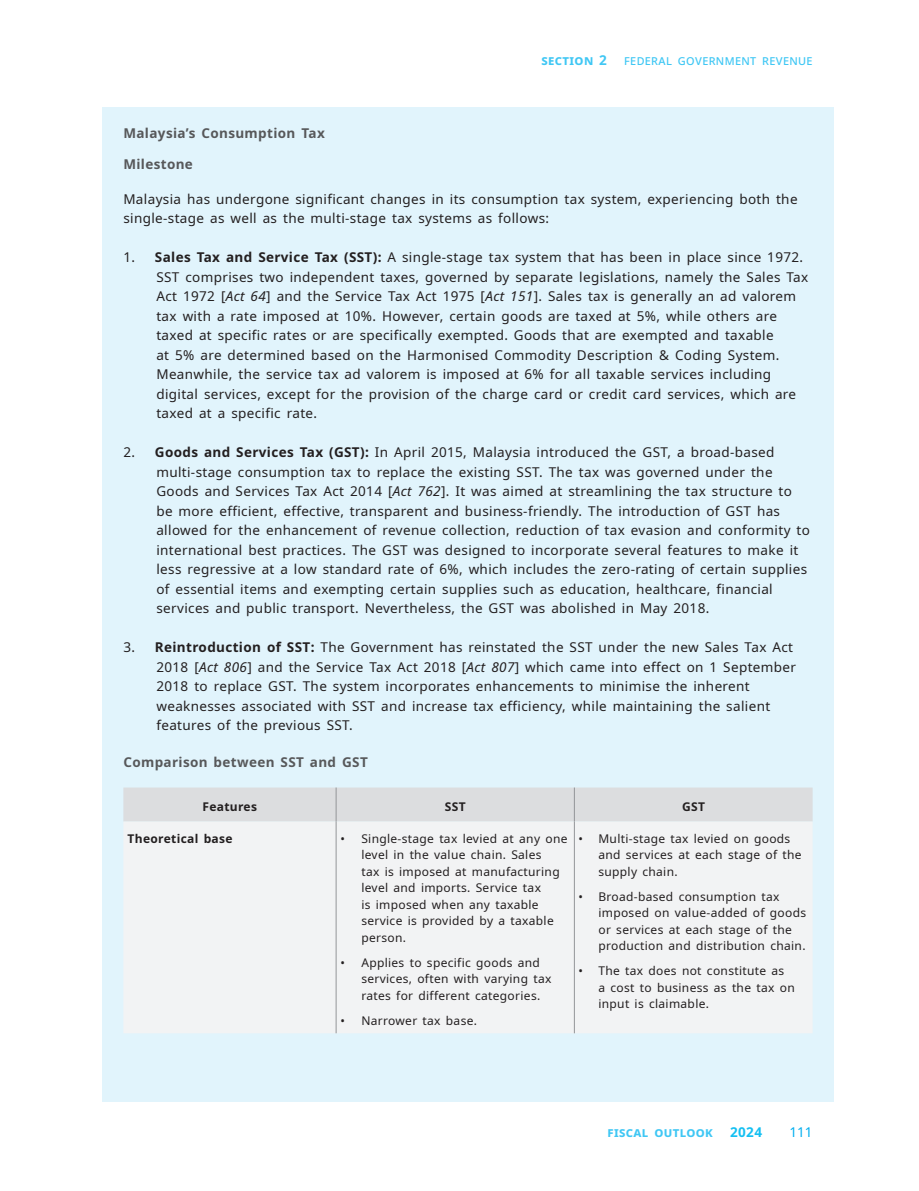
<style>
.page{position:relative;width:919px;height:1191px;background:#fff}
.page>*{position:absolute;margin:0;border:0;box-sizing:border-box;transform-origin:0 0}
.List_Paragraph{font:13.5px/19.5px "Noto Sans";letter-spacing:.025em;color:#231f20}
.t1{font:700 13.5px "Noto Sans";letter-spacing:.025em;color:#57585a}
.t2{font:13.5px "Noto Sans";letter-spacing:.025em;color:#40c7f4}
.t3{font:700 13.5px "Noto Sans";letter-spacing:.025em;color:#40c7f4}
.t4{font:700 13.5px "Noto Sans";color:#15c0f2}
.t5{font:13.5px "Noto Sans";color:#00aeef}
.List_Paragraph-2{font:12px/16.5px "Noto Sans";letter-spacing:.025em;color:#231f20}
.t6{font:700 12px "Noto Sans";letter-spacing:.025em;color:#231f20}
.s1{font-weight:700}
.s2{font-style:italic}
</style>
<div class="page">
<div style="left:102px;top:107px;width:731px;height:994px;background:#e1f4fc"></div>
<div style="left:123px;top:787px;width:689px;height:34px;background:#dcdddf"></div>
<div style="left:123px;top:821px;width:689px;height:212px;background:#f2f3f4"></div>
<hr style="left:336px;top:821px;width:1px;height:212px;background:#939598">
<hr style="left:574px;top:821px;width:1px;height:212px;background:#939598">
<hr style="left:336px;top:787px;width:1px;height:34px;background:#939598">
<hr style="left:574px;top:787px;width:1px;height:34px;background:#939598">
<p class="t3" style="left:541px;top:51px;width:67px">section 2</p>
<p class="t2" style="left:624px;top:51px;width:190px">federal government revenue</p>
<p class="t1" style="left:123px;top:123px;width:203px">Malaysia’s Consumption Tax</p>
<p class="t1" style="left:123px;top:155px;width:71px">Milestone</p>
<p class="List_Paragraph" style="left:123px;top:189px;width:675px">Malaysia has undergone significant changes in its consumption tax system, experiencing both the single-stage as well as the multi-stage tax systems as follows:</p>
<p class="List_Paragraph" style="left:156px;top:248px;width:653px;text-indent:-33px">1. <span class="s1">Sales Tax and Service Tax (SST):</span> A single-stage tax system that has been in place since 1972.<br>SST comprises two independent taxes, governed by separate legislations, namely the Sales Tax Act 1972 [<span class="s2">Act 64</span>] and the Service Tax Act 1975 [<span class="s2">Act 151</span>]. Sales tax is generally an ad valorem tax with a rate imposed at 10%. However, certain goods are taxed at 5%, while others are taxed at specific rates or are specifically exempted. Goods that are exempted and taxable<br>at 5% are determined based on the Harmonised Commodity Description &amp; Coding System.<br>Meanwhile, the service tax ad valorem is imposed at 6% for all taxable services including digital services, except for the provision of the charge card or credit card services, which are taxed at a specific rate.</p>
<p class="List_Paragraph" style="left:156px;top:443px;width:655px;text-indent:-33px">2. <span class="s1">Goods and Services Tax (GST):</span> In April 2015, Malaysia introduced the GST, a broad-based multi-stage consumption tax to replace the existing SST. The tax was governed under the Goods and Services Tax Act 2014 [<span class="s2">Act 762</span>]. It was aimed at streamlining the tax structure to be more efficient, effective, transparent and business-friendly. The introduction of GST has allowed for the enhancement of revenue collection, reduction of tax evasion and conformity to international best practices. The GST was designed to incorporate several features to make it less regressive at a low standard rate of 6%, which includes the zero-rating of certain supplies of essential items and exempting certain supplies such as education, healthcare, financial services and public transport. Nevertheless, the GST was abolished in May 2018.</p>
<p class="List_Paragraph" style="left:156px;top:638px;width:641px;text-indent:-33px">3. <span class="s1">Reintroduction of SST:</span> The Government has reinstated the SST under the new Sales Tax Act 2018 [<span class="s2">Act 806</span>] and the Service Tax Act 2018 [<span class="s2">Act 807</span>] which came into effect on 1 September 2018 to replace GST. The system incorporates enhancements to minimise the inherent weaknesses associated with SST and increase tax efficiency, while maintaining the salient features of the previous SST.</p>
<p class="t1" style="left:123px;top:752px;width:246px">Comparison between SST and GST</p>
<p class="t6" style="left:202px;top:798px;width:56px">Features</p>
<p class="t6" style="left:445px;top:798px;width:22px">SST</p>
<p class="t6" style="left:682px;top:798px;width:24px">GST</p>
<p class="t6" style="left:128px;top:830px;width:106px">Theoretical base</p>
<p class="List_Paragraph-2" style="left:361px;top:830px;width:208px;text-indent:-21px">• Single-stage tax levied at any one level in the value chain. Sales<br>tax is imposed at manufacturing level and imports. Service tax<br>is imposed when any taxable service is provided by a taxable person.</p>
<p class="List_Paragraph-2" style="left:361px;top:954px;width:191px;text-indent:-21px">• Applies to specific goods and services, often with varying tax rates for different categories.</p>
<p class="List_Paragraph-2" style="left:340px;top:1012px;width:138px">• Narrower tax base.</p>
<p class="List_Paragraph-2" style="left:598px;top:830px;width:205px;text-indent:-20px">• Multi-stage tax levied on goods and services at each stage of the supply chain.</p>
<p class="List_Paragraph-2" style="left:598px;top:888px;width:209px;text-indent:-20px">• Broad-based consumption tax imposed on value-added of goods or services at each stage of the production and distribution chain.</p>
<p class="List_Paragraph-2" style="left:598px;top:963px;width:198px;text-indent:-20px">• The tax does not constitute as<br>a cost to business as the tax on input is claimable.</p>
<p class="t3" style="left:607px;top:1123px;width:107px">fiscal outlook</p>
<p class="t4" style="left:730px;top:1123px;width:33px">2024</p>
<p class="t5" style="left:789px;top:1123px;width:25px">111</p>
</div>
